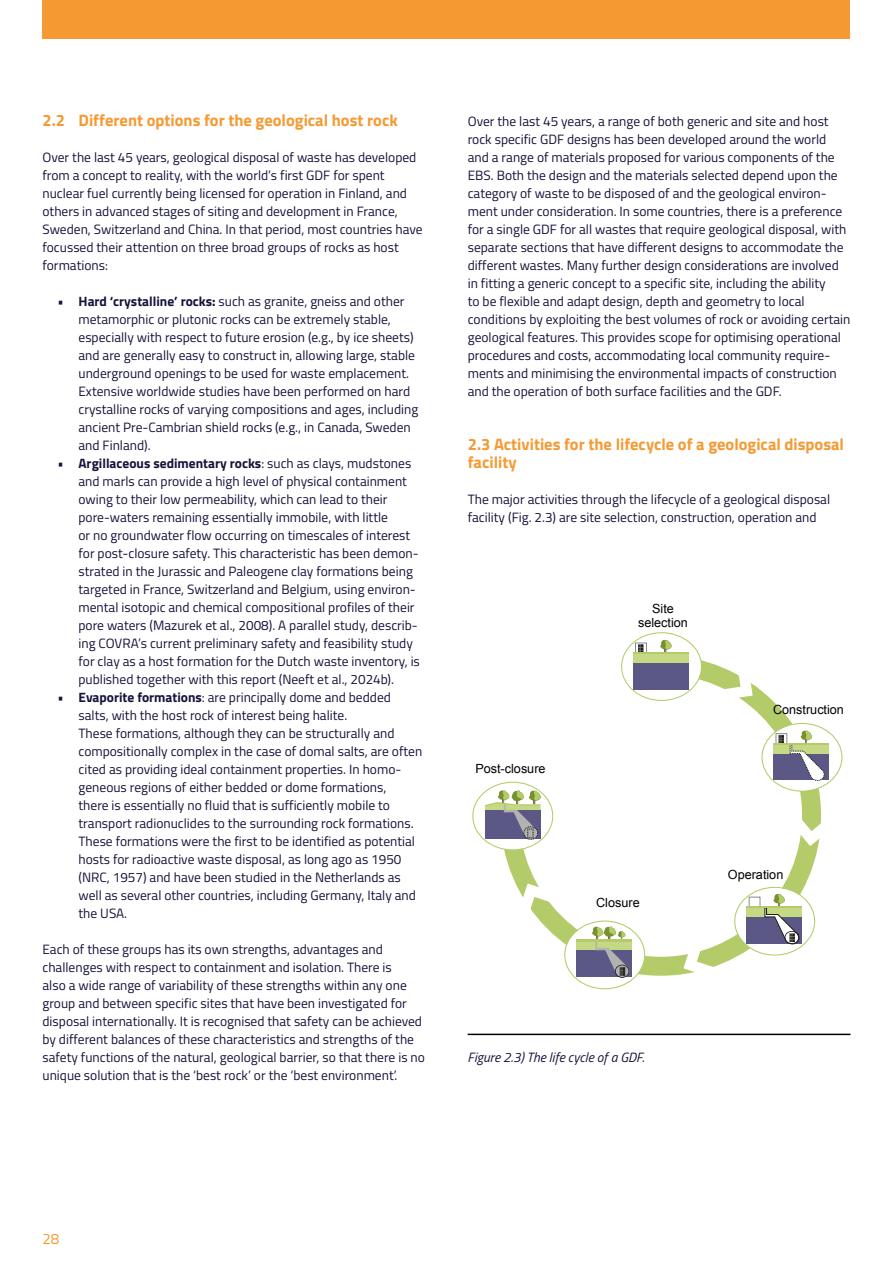
<style>
.page{position:relative;width:893px;height:1263px;background:#fff}
.page>*{position:absolute;margin:0;border:0;box-sizing:border-box;transform-origin:0 0}
.t1{font:700 16.5px/18px "Titillium";color:#f59a33}
.t2{font:15px "Titillium";color:#f59a33}
.t3{font:13.5px/18px "Titillium";color:#14133b}
.t4{font:italic 13.5px "Titillium";color:#14133b}
.t5{font:12.6px/14.1px "Arial";color:#000;text-align:center}
.s1{font-weight:700}
</style>
<div class="page">
<div style="left:43px;top:0;width:807px;height:38px;background:#f59a33"></div>
<div style="left:500px;top:655px;width:321px;height:321px;border:19px solid #b3cc69;border-radius:50%"></div>
<svg style="left:716px;top:665px;width:37px;height:36px"></svg>
<svg style="left:516px;top:883px;width:45px;height:38px"></svg>
<svg style="left:683px;top:943px;width:38px;height:32px"></svg>
<svg style="left:798px;top:812px;width:23px;height:34px"></svg>
<div style="left:468px;top:654px;width:203px;height:179px;background:#fff"></div>
<div style="left:622px;top:633px;width:79px;height:67px;background:#fff;border-radius:50%"></div>
<div style="left:621px;top:632px;width:81px;height:69px;border:1px solid #b3cc69;border-radius:50%"></div>
<svg style="left:660px;top:640px;width:12px;height:12px"></svg>
<svg style="left:635px;top:643px;width:12px;height:9px"></svg>
<hr style="left:633px;top:652px;width:55px;height:2px;background:#b3cc69">
<div style="left:633px;top:654px;width:55px;height:35px;background:#5c5885"></div>
<div style="left:633px;top:654px;width:55px;height:9px;background:#c5d984"></div>
<div style="left:762px;top:723px;width:80px;height:68px;background:#fff;border-radius:50%"></div>
<div style="left:761px;top:723px;width:81px;height:69px;border:1px solid #b3cc69;border-radius:50%"></div>
<div style="left:773px;top:744px;width:56px;height:36px;background:#5c5885"></div>
<div style="left:773px;top:744px;width:56px;height:9px;background:#c5d984"></div>
<svg style="left:776px;top:731px;width:49px;height:50px"></svg>
<hr style="left:773px;top:743px;width:56px;height:1px;background:#b3cc69">
<div style="left:735px;top:887px;width:80px;height:68px;background:#fff;border-radius:50%"></div>
<div style="left:734px;top:887px;width:81px;height:68px;border:1px solid #b3cc69;border-radius:50%"></div>
<div style="left:746px;top:908px;width:56px;height:35px;background:#5c5885"></div>
<div style="left:746px;top:908px;width:56px;height:9px;background:#c5d984"></div>
<svg style="left:749px;top:894px;width:50px;height:50px"></svg>
<hr style="left:746px;top:906px;width:56px;height:2px;background:#b3cc69">
<div style="left:565px;top:921px;width:80px;height:68px;background:#fff;border-radius:50%"></div>
<div style="left:564px;top:920px;width:81px;height:69px;border:1px solid #b3cc69;border-radius:50%"></div>
<div style="left:577px;top:941px;width:55px;height:36px;background:#5c5885"></div>
<div style="left:577px;top:941px;width:55px;height:9px;background:#c5d984"></div>
<svg style="left:592px;top:926px;width:37px;height:52px"></svg>
<hr style="left:577px;top:940px;width:55px;height:2px;background:#b3cc69">
<div style="left:473px;top:782px;width:80px;height:68px;background:#fff;border-radius:50%"></div>
<div style="left:472px;top:782px;width:81px;height:68px;border:1px solid #b3cc69;border-radius:50%"></div>
<svg style="left:485px;top:790px;width:56px;height:50px"></svg>
<hr style="left:468px;top:1034px;width:382px;height:1px;background:#000">
<p class="t1" style="left:43px;top:110px;width:357px">2.2 Different options for the geological host rock</p>
<p class="t3" style="left:43px;top:148px;width:382px">Over the last 45 years, geological disposal of waste has developed from a concept to reality, with the world’s first GDF for spent nuclear fuel currently being licensed for operation in Finland, and others in advanced stages of siting and development in France, Sweden, Switzerland and China. In that period, most countries have focussed their attention on three broad groups of rocks as host formations:</p>
<p class="t3" style="left:79px;top:292px;width:341px;text-indent:-21px">• <span class="s1">Hard ‘crystalline’ rocks:</span> such as granite, gneiss and other metamorphic or plutonic rocks can be extremely stable, especially with respect to future erosion (e.g., by ice sheets) and are generally easy to construct in, allowing large, stable underground openings to be used for waste emplacement.<br>Extensive worldwide studies have been performed on hard crystalline rocks of varying compositions and ages, including ancient Pre-Cambrian shield rocks (e.g., in Canada, Sweden and Finland).</p>
<p class="t3" style="left:79px;top:454px;width:343px;text-indent:-21px">• <span class="s1">Argillaceous sedimentary rocks</span>: such as clays, mudstones and marls can provide a high level of physical containment owing to their low permeability, which can lead to their pore-waters remaining essentially immobile, with little<br>or no groundwater flow occurring on timescales of interest for post-closure safety. This characteristic has been demon&shy;strated in the Jurassic and Paleogene clay formations being targeted in France, Switzerland and Belgium, using environ&shy;mental isotopic and chemical compositional profiles of their pore waters (Mazurek et al., 2008). A parallel study, describ&shy;ing COVRA’s current preliminary safety and feasibility study for clay as a host formation for the Dutch waste inventory, is published together with this report (Neeft et al., 2024b).</p>
<p class="t3" style="left:79px;top:687px;width:345px;text-indent:-21px">• <span class="s1">Evaporite formations</span>: are principally dome and bedded salts, with the host rock of interest being halite.<br>These formations, although they can be structurally and compositionally complex in the case of domal salts, are often cited as providing ideal containment properties. In homo&shy;geneous regions of either bedded or dome formations,<br>there is essentially no fluid that is sufficiently mobile to transport radionuclides to the surrounding rock formations.<br>These formations were the first to be identified as potential hosts for radioactive waste disposal, as long ago as 1950 (NRC, 1957) and have been studied in the Netherlands as well as several other countries, including Germany, Italy and the USA.</p>
<p class="t3" style="left:43px;top:939px;width:384px">Each of these groups has its own strengths, advantages and challenges with respect to containment and isolation. There is<br>also a wide range of variability of these strengths within any one group and between specific sites that have been investigated for disposal internationally. It is recognised that safety can be achieved by different balances of these characteristics and strengths of the safety functions of the natural, geological barrier, so that there is no unique solution that is the ‘best rock’ or the ‘best environment’.</p>
<p class="t3" style="left:468px;top:111px;width:384px">Over the last 45 years, a range of both generic and site and host rock specific GDF designs has been developed around the world and a range of materials proposed for various components of the EBS. Both the design and the materials selected depend upon the category of waste to be disposed of and the geological environ&shy;ment under consideration. In some countries, there is a preference for a single GDF for all wastes that require geological disposal, with separate sections that have different designs to accommodate the different wastes. Many further design considerations are involved in fitting a generic concept to a specific site, including the ability<br>to be flexible and adapt design, depth and geometry to local conditions by exploiting the best volumes of rock or avoiding certain geological features. This provides scope for optimising operational procedures and costs, accommodating local community require&shy;ments and minimising the environmental impacts of construction and the operation of both surface facilities and the GDF.</p>
<p class="t1" style="left:468px;top:434px;width:378px">2.3 Activities for the lifecycle of a geological disposal facility</p>
<p class="t3" style="left:468px;top:490px;width:364px">The major activities through the lifecycle of a geological disposal facility (Fig. 2.3) are site selection, construction, operation and</p>
<p class="t5" style="left:475px;top:761px;width:72px">Post-closure</p>
<p class="t5" style="left:638px;top:602px;width:51px">Site selection</p>
<p class="t5" style="left:773px;top:702px;width:72px">Construction</p>
<p class="t5" style="left:596px;top:895px;width:45px">Closure</p>
<p class="t5" style="left:728px;top:867px;width:57px">Operation</p>
<p class="t4" style="left:468px;top:1047px;width:178px">Figure 2.3) The life cycle of a GDF.</p>
<p class="t2" style="left:43px;top:1228px;width:18px">28</p>
</div>
